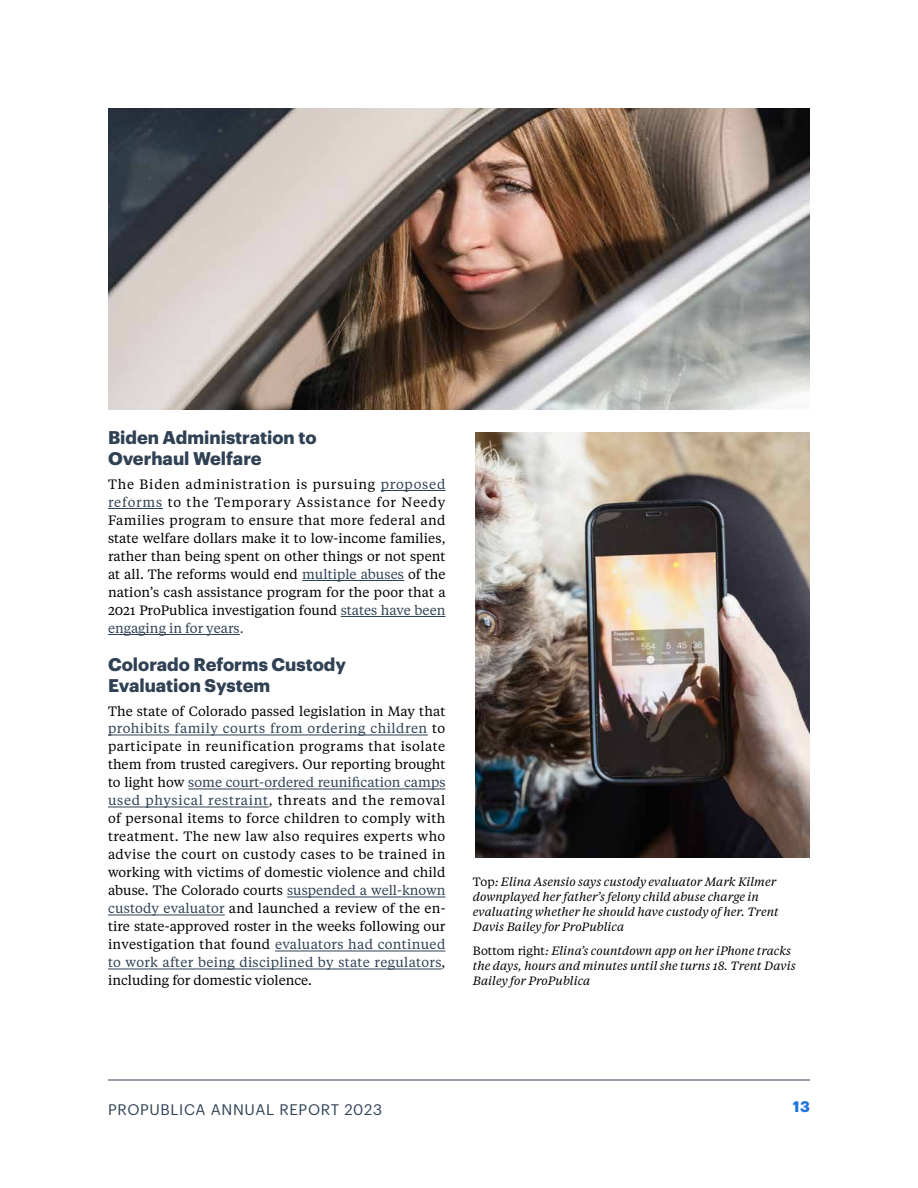
<style>
.page{position:relative;width:918px;height:1188px;background:#fff}
.page>*{position:absolute;margin:0;border:0;box-sizing:border-box;transform-origin:0 0}
.t1{font:700 18px/21px "Graphik";color:#304154}
.t2{font:15px "Graphik";letter-spacing:.045em;color:#304154}
.t3{font:700 15px "Graphik";color:#2074df}
.t4{font:13.5px/18px "Tiempos Text";color:#000;text-align:justify}
.t5{font:italic 12px/15px "Tiempos Text";color:#000}
.s1{color:#304154}
.s2{font-style:normal}
</style>
<div class="page">
<hr style="left:108px;top:1080px;width:702px;height:1px;background:#304154">
<hr style="left:381px;top:490px;width:64px;height:1px;background:#304154">
<hr style="left:108px;top:508px;width:55px;height:1px;background:#304154">
<hr style="left:302px;top:580px;width:102px;height:1px;background:#304154">
<hr style="left:341px;top:616px;width:105px;height:1px;background:#304154">
<hr style="left:108px;top:634px;width:132px;height:1px;background:#304154">
<hr style="left:108px;top:735px;width:320px;height:1px;background:#304154">
<hr style="left:188px;top:789px;width:258px;height:1px;background:#304154">
<hr style="left:108px;top:807px;width:161px;height:1px;background:#304154">
<hr style="left:287px;top:897px;width:159px;height:1px;background:#304154">
<hr style="left:108px;top:915px;width:117px;height:1px;background:#304154">
<hr style="left:275px;top:951px;width:171px;height:1px;background:#304154">
<hr style="left:108px;top:969px;width:334px;height:1px;background:#304154">
<img style="left:475px;top:433px;width:335px;height:425px">
<img style="left:108px;top:108px;width:702px;height:301px">
<h1 class="t1" style="left:108px;top:425px;width:210px">Biden Administration to<br>Overhaul Welfare</h1>
<p class="t4" style="left:108px;top:475px;width:339px">The Biden administration is pursuing <span class="s1">proposed reforms</span> to the Temporary Assistance for Needy Families program to ensure that more federal and state welfare dollars make it to low-income families, rather than being spent on other things or not spent at all. The reforms would end <span class="s1">multiple abuses</span> of the nation’s cash assistance program for the poor that a 2021 ProPublica investigation found <span class="s1">states have been engaging in for years.</span></p>
<h1 class="t1" style="left:108px;top:652px;width:240px">Colorado Reforms Custody<br>Evaluation System</h1>
<p class="t4" style="left:108px;top:701px;width:339px">The state of Colorado passed legislation in May that <span class="s1">prohibits family courts from ordering children</span> to participate in reunification programs that isolate them from trusted caregivers. Our reporting brought to light how <span class="s1">some court-ordered reunification camps used physical restraint</span>, threats and the removal of personal items to force children to comply with treatment. The new law also requires experts who advise the court on custody cases to be trained in working with victims of domestic violence and child abuse. The Colorado courts <span class="s1">suspended a well-known custody evaluator</span> and launched a review of the en&shy;tire state-approved roster in the weeks following our investigation that found <span class="s1">evaluators had continued to work after being disciplined by state regulators</span>, including for domestic violence.</p>
<p class="t5" style="left:473px;top:873px;width:307px"><span class="s2">Top</span>: Elina Asensio says custody evaluator Mark Kilmer downplayed her father’s felony child abuse charge in evaluating whether he should have custody of her. Trent Davis Bailey for ProPublica</p>
<p class="t5" style="left:473px;top:942px;width:324px"><span class="s2">Bottom right</span>: Elina’s countdown app on her iPhone tracks the days, hours and minutes until she turns 18. Trent Davis<br>Bailey for ProPublica</p>
<p class="t2" style="left:108px;top:1098px;width:276px">PROPUBLICA ANNUAL REPORT 2023</p>
<p class="t3" style="left:793px;top:1094px;width:19px">13</p>
</div>
